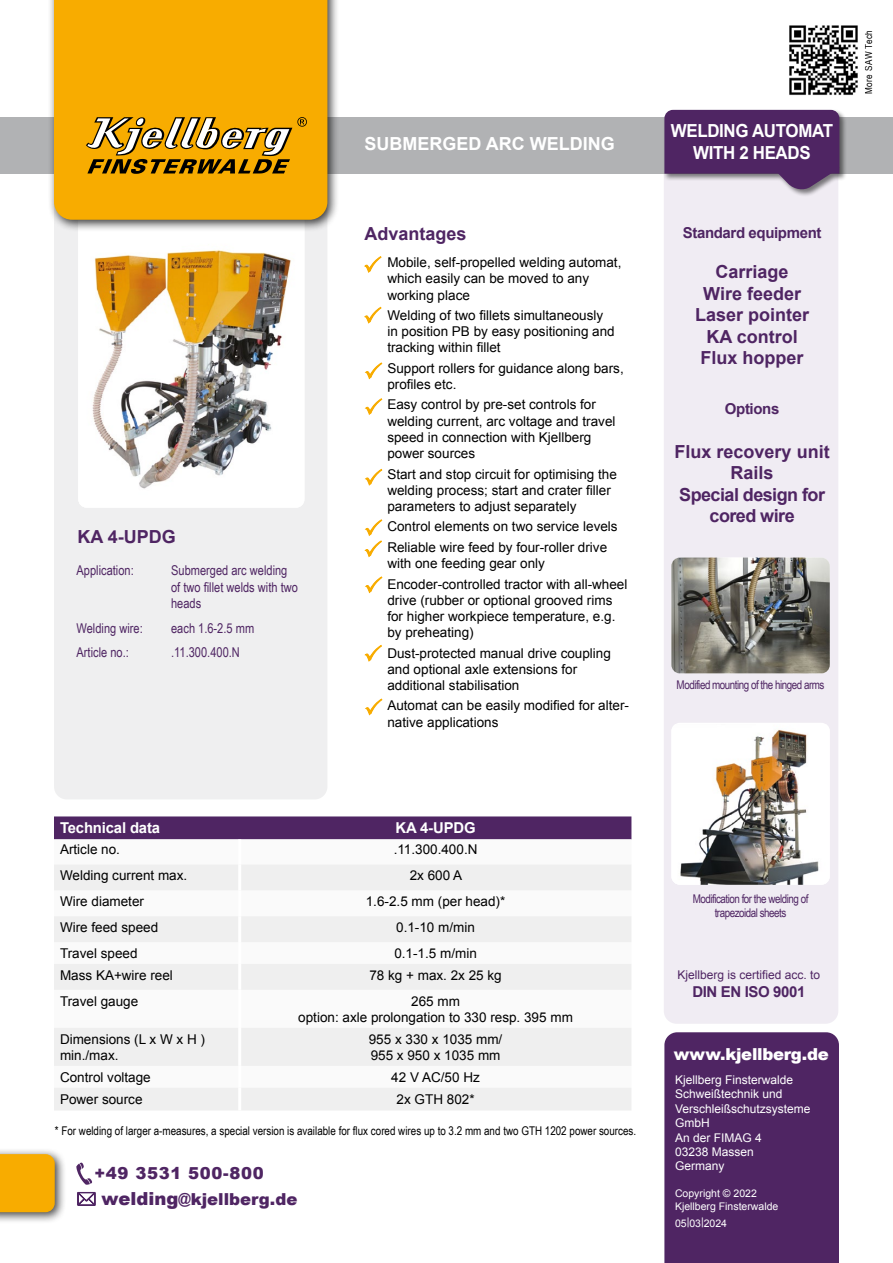
<style>
.page{position:relative;width:893px;height:1263px;background:#fff}
.page>*{position:absolute;margin:0;border:0;box-sizing:border-box;transform-origin:0 0}
.t1{font:700 18px/21.6px "Arial";color:#4f2563;text-align:center}
.t2{font:700 18px/21.6px "Arial";letter-spacing:-.03em;color:#4f2563;text-align:center}
.t3{font:700 18px/21.6px "Arial";letter-spacing:-.02em;color:#fff;text-align:center;scale:.94 1}
.t4{font:700 18px "Arial";color:#fff}
.t5{font:900 16.5px "Arial";color:#4f2563}
.t6{font:900 16.5px "Arial";letter-spacing:-.015em;color:#fff}
.t7{font:900 16.5px "Arial";letter-spacing:.025em;color:#4f2563}
.t8{font:700 15px "Arial";letter-spacing:-.025em;color:#4f2563}
.t9{font:700 15px "Arial";letter-spacing:-.01em;color:#fff}
.t10{font:13.5px/16.2px "Arial";color:#000}
.t11{font:13.5px/24.8px "Arial Narrow";color:#4f2563}
.t12{font:12px "Arial Narrow";color:#000}
.t13{font:12px/14.4px "Arial";color:#fff}
.t14{font:12px/14.4px "Arial Narrow";letter-spacing:-.04em;color:#4f2563;text-align:center}
.t15{font:12px "Arial";color:#4f2563}
.t16{font:10.5px/12.6px "Arial";color:#fff}
.t17{font:9.9px "Arial Narrow";letter-spacing:.05em;color:#000}
.s1{font-size:18px}
</style>
<div class="page">
<div style="left:664px;top:197px;width:174px;height:827px;background:#f0ecf3"></div>
<div style="left:54px;top:232px;width:273px;height:567px;background:#efeff0"></div>
<img style="left:78px;top:232px;width:226px;height:276px">
<div style="left:0;top:117px;width:893px;height:57px;background:#b1b2b4"></div>
<div style="left:663px;top:109px;width:184px;height:88px;background:#000;opacity:.5"></div>
<svg style="left:664px;top:110px;width:175px;height:81px;background:#674477"></svg>
<div style="left:48px;top:0;width:292px;height:232px;background:#000;opacity:.75"></div>
<div style="left:54px;top:0;width:273px;height:220px;background:#f8ac00"></div>
<svg style="left:86px;top:117px;width:221px;height:57px;background:#ba8d29"></svg>
<div style="left:54px;top:816px;width:577px;height:23px;background:#4f2563"></div>
<svg style="left:54px;top:865px;width:577px;height:245px;fill:#efefef"></svg>
<hr style="left:238px;top:864px;width:3px;height:26px;background:#fff">
<hr style="left:238px;top:890px;width:3px;height:26px;background:#fff">
<hr style="left:238px;top:916px;width:3px;height:26px;background:#fff">
<hr style="left:238px;top:942px;width:3px;height:22px;background:#fff">
<hr style="left:238px;top:964px;width:3px;height:26px;background:#fff">
<hr style="left:238px;top:990px;width:3px;height:38px;background:#fff">
<hr style="left:238px;top:1028px;width:3px;height:38px;background:#fff">
<hr style="left:238px;top:1066px;width:3px;height:22px;background:#fff">
<hr style="left:238px;top:1088px;width:3px;height:22px;background:#fff">
<img style="left:671px;top:557px;width:159px;height:116px">
<img style="left:671px;top:724px;width:159px;height:161px">
<svg style="left:364px;top:306px;width:18px;height:18px"></svg>
<svg style="left:364px;top:362px;width:19px;height:18px"></svg>
<svg style="left:365px;top:468px;width:18px;height:18px"></svg>
<svg style="left:364px;top:645px;width:18px;height:17px"></svg>
<svg style="left:364px;top:519px;width:19px;height:39px"></svg>
<svg style="left:365px;top:698px;width:18px;height:18px"></svg>
<svg style="left:364px;top:256px;width:18px;height:17px"></svg>
<svg style="left:364px;top:398px;width:19px;height:17px"></svg>
<svg style="left:365px;top:576px;width:18px;height:18px"></svg>
<div style="left:664px;top:1032px;width:175px;height:231px;background:#4f2563"></div>
<div style="left:0;top:1148px;width:67px;height:76px;background:#000;opacity:.75"></div>
<svg style="left:0;top:1153px;width:56px;height:60px;background:#f2aa0a"></svg>
<svg style="left:76px;top:1162px;width:16px;height:23px"></svg>
<img style="left:789px;top:25px;width:69px;height:71px">
<h1 class="t1" style="left:78px;top:526px;width:100px">KA 4-UPDG</h1>
<p class="t11" style="left:77px;top:558px;width:59px">Application:</p>
<p class="t11" style="left:77px;top:615px;width:68px">Welding wire:<br>Article no.:</p>
<p class="t11" style="left:171px;top:562px;width:128px;line-height:16.2px">Submerged arc welding of two fillet welds with two heads</p>
<p class="t11" style="left:171px;top:615px;width:85px">each 1.6-2.5 mm .11.300.400.N</p>
<h1 class="t4" style="left:364px;top:131px;width:252px">SUBMERGED ARC WELDING</h1>
<h1 class="t1" style="left:365px;top:224px;width:104px">Advantages</h1>
<p class="t10" style="left:387px;top:254px;width:236px">Mobile, self-propelled welding automat, which easily can be moved to any working place</p>
<p class="t10" style="left:387px;top:307px;width:229px">Welding of two fillets simultaneously in position PB by easy positioning and tracking within fillet</p>
<p class="t10" style="left:387px;top:360px;width:238px">Support rollers for guidance along bars, profiles etc.</p>
<p class="t10" style="left:387px;top:397px;width:230px">Easy control by pre-set controls for welding current, arc voltage and travel speed in connection with Kjellberg power sources</p>
<p class="t10" style="left:387px;top:466px;width:231px">Start and stop circuit for optimising the welding process; start and crater filler parameters to adjust separately</p>
<p class="t10" style="left:387px;top:517px;width:232px;line-height:20.4px">Control elements on two service levels<br>Reliable wire feed by four-roller drive</p>
<p class="t10" style="left:387px;top:553px;width:242px;line-height:20.4px">with one feeding gear only<br>Encoder-controlled tractor with all-wheel</p>
<p class="t10" style="left:387px;top:592px;width:230px">drive (rubber or optional grooved rims for higher workpiece temperature, e.g. by preheating)</p>
<p class="t10" style="left:387px;top:645px;width:225px">Dust-protected manual drive coupling and optional axle extensions for additional stabilisation</p>
<p class="t10" style="left:387px;top:698px;width:243px">Automat can be easily modified for alter&shy;native applications</p>
<h1 class="t3" style="left:671px;top:121px;width:174px">WELDING AUTOMAT<br>WITH 2 HEADS</h1>
<p class="t8" style="left:683px;top:223px;width:140px">Standard equipment</p>
<h1 class="t1" style="left:695px;top:261px;width:116px">Carriage<br>Wire feeder<br>Laser pointer<br>KA control<br>Flux hopper</h1>
<p class="t8" style="left:725px;top:399px;width:56px">Options</p>
<h1 class="t2" style="left:675px;top:441px;width:157px">Flux recovery unit<br>Rails<br>Special design for cored wire</h1>
<p class="t17" style="left:861px;top:94px;width:66px;rotate:-90deg">More SAW Tech</p>
<p class="t14" style="left:677px;top:677px;width:149px">Modified mounting of the hinged arms</p>
<p class="t9" style="left:60px;top:818px;width:102px">Technical data</p>
<p class="t9" style="left:396px;top:818px;width:81px">KA 4-UPDG</p>
<p class="t10" style="left:60px;top:842px;width:62px">Article no.</p>
<p class="t10" style="left:394px;top:842px;width:85px">.11.300.400.N</p>
<p class="t10" style="left:60px;top:868px;width:129px">Welding current max.</p>
<p class="t10" style="left:410px;top:868px;width:54px">2x 600 A</p>
<p class="t10" style="left:60px;top:893px;width:86px">Wire diameter</p>
<p class="t10" style="left:366px;top:893px;width:141px">1.6-2.5 mm (per head)*</p>
<p class="t10" style="left:60px;top:919px;width:100px">Wire feed speed</p>
<p class="t10" style="left:396px;top:919px;width:80px">0.1-10 m/min</p>
<p class="t10" style="left:60px;top:945px;width:79px">Travel speed</p>
<p class="t10" style="left:394px;top:945px;width:84px">0.1-1.5 m/min</p>
<p class="t10" style="left:60px;top:967px;width:114px">Mass KA+wire reel</p>
<p class="t10" style="left:369px;top:967px;width:134px">78 kg + max. 2x 25 kg</p>
<p class="t10" style="left:60px;top:993px;width:80px">Travel gauge</p>
<p class="t10" style="left:298px;top:993px;width:276px;text-align:center">265 mm<br>option: axle prolongation to 330 resp. 395 mm</p>
<p class="t10" style="left:60px;top:1031px;width:147px">Dimensions (L x W x H ) min./max.</p>
<p class="t10" style="left:369px;top:1031px;width:135px">955 x 330 x 1035 mm/<br>955 x 950 x 1035 mm</p>
<p class="t10" style="left:60px;top:1069px;width:92px">Control voltage</p>
<p class="t10" style="left:391px;top:1069px;width:90px">42 V AC/50 Hz</p>
<p class="t10" style="left:60px;top:1091px;width:84px">Power source</p>
<p class="t10" style="left:397px;top:1091px;width:80px">2x GTH 802*</p>
<p class="t12" style="left:55px;top:1122px;width:583px">* For welding of larger a-measures, a special version is available for flux cored wires up to 3.2 mm and two GTH 1202 power sources.</p>
<p class="t7" style="left:94px;top:1161px;width:171px">+49 3531 500-800</p>
<p class="t5" style="left:102px;top:1187px;width:197px"><span class="s1">welding</span>@kjellberg.de</p>
<p class="t14" style="left:693px;top:891px;width:117px">Modification for the welding of trapezoidal sheets</p>
<p class="t15" style="left:678px;top:967px;width:144px">Kjellberg is certified acc. to</p>
<p class="t8" style="left:692px;top:982px;width:115px">DIN EN ISO 9001</p>
<p class="t6" style="left:674px;top:1042px;width:156px">www.kjellberg.de</p>
<p class="t13" style="left:675px;top:1073px;width:137px">Kjellberg Finsterwalde<br>Schweißtechnik und<br>Verschleißschutzsysteme<br>GmbH<br>An der FIMAG 4<br>03238 Massen<br>Germany</p>
<p class="t16" style="left:675px;top:1187px;width:105px">Copyright © 2022<br>Kjellberg Finsterwalde</p>
<p class="t16" style="left:675px;top:1217px;width:53px">05|03|2024</p>
</div>
